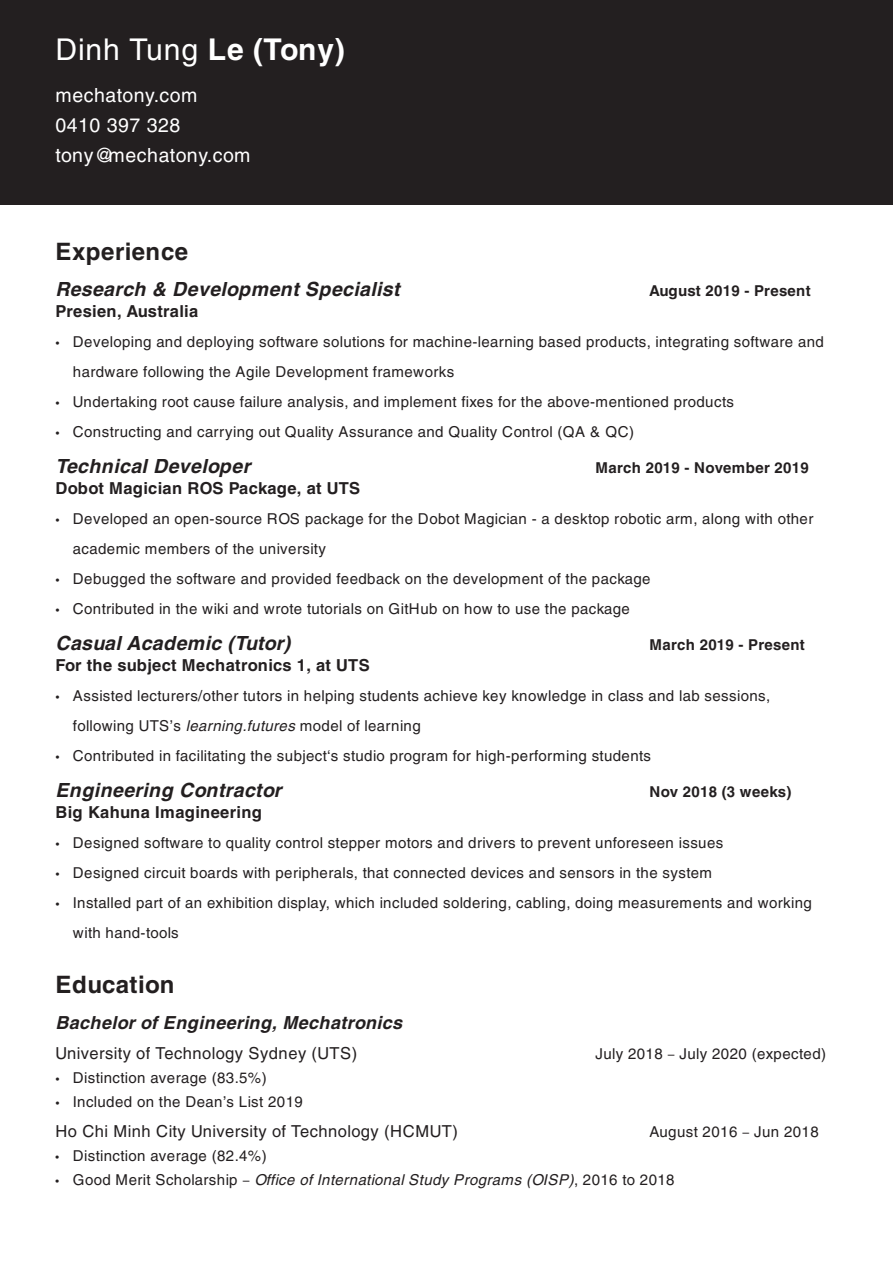
<style>
.page{position:relative;width:893px;height:1263px;background:#fff}
.page>*{position:absolute;margin:0;border:0;box-sizing:border-box;transform-origin:0 0}
.t1{font:30px "UTM Helve";color:#fff}
.t2{font:700 24px "UTM Helve";color:#231f20}
.t3{font:italic 700 19.5px "UTM Helve";color:#231f20}
.t4{font:19.5px/30px "UTM Helve";color:#fff}
.t5{font:italic 700 18px "UTM Helve";color:#231f20}
.t6{font:700 16.5px "UTM Helve";color:#231f20}
.t7{font:16.5px "UTM Helve";color:#231f20}
.t8{font:15px/30px "UTM Helve";color:#231f20}
.t9{font:italic 15px "UTM Helve";color:#231f20}
.t10{font:700 15px "UTM Helve";color:#231f20}
.s1{font-weight:700}
.s2{font-family:"Myriad Pro"}
.s3{font-style:italic}
.s4{font-family:"Myriad Pro";font-style:normal}
.s5{font-style:normal}
</style>
<div class="page">
<div style="left:0;top:0;width:893px;height:204px;background:#231f20"></div>
<div style="left:0;top:0;width:893px;height:205px;border:2px solid #231f20"></div>
<h1 class="t1" style="left:55px;top:25px;width:291px">Dinh Tung <span class="s1">Le (Tony)</span></h1>
<h3 class="t4" style="left:55px;top:78px;width:198px">mechatony.com<br>0410 397 328 tony@mechatony.com</h3>
<h2 class="t2" style="left:55px;top:231px;width:135px">Experience</h2>
<h3 class="t3" style="left:55px;top:272px;width:346px">Research &amp; Development Specialist</h3>
<p class="t10" style="left:649px;top:278px;width:163px">August 2019 - Present</p>
<p class="t6" style="left:55px;top:297px;width:145px">Presien, Australia</p>
<p class="t8" style="left:73px;top:325px;width:753px;text-indent:-18px"><span class="s2">•</span> Developing and deploying software solutions for machine-learning based products, integrating software and hardware following the Agile Development frameworks</p>
<p class="t8" style="left:55px;top:385px;width:681px"><span class="s2">•</span> Undertaking root cause failure analysis, and implement fixes for the above-mentioned products</p>
<p class="t8" style="left:55px;top:415px;width:581px"><span class="s2">•</span> Constructing and carrying out Quality Assurance and Quality Control (QA &amp; QC)</p>
<h3 class="t3" style="left:55px;top:449px;width:197px">Technical Developer</h3>
<p class="t10" style="left:595px;top:455px;width:215px">March 2019 - November 2019</p>
<p class="t6" style="left:55px;top:474px;width:307px">Dobot Magician ROS Package, at UTS</p>
<p class="t8" style="left:73px;top:502px;width:742px;text-indent:-18px"><span class="s2">•</span> Developed an open-source ROS package for the Dobot Magician - a desktop robotic arm, along with other academic members of the university</p>
<p class="t8" style="left:55px;top:562px;width:597px"><span class="s2">•</span> Debugged the software and provided feedback on the development of the package</p>
<p class="t8" style="left:55px;top:592px;width:577px"><span class="s2">•</span> Contributed in the wiki and wrote tutorials on GitHub on how to use the package</p>
<h3 class="t3" style="left:55px;top:626px;width:237px">Casual Academic (Tutor)</h3>
<p class="t10" style="left:649px;top:632px;width:157px">March 2019 - Present</p>
<p class="t6" style="left:55px;top:651px;width:316px">For the subject Mechatronics 1, at UTS</p>
<p class="t8" style="left:73px;top:679px;width:699px;text-indent:-18px"><span class="s2">•</span> Assisted lecturers/other tutors in helping students achieve key knowledge in class and lab sessions, following UTS’s <span class="s3">learning.futures</span> model of learning</p>
<p class="t8" style="left:55px;top:739px;width:598px"><span class="s2">•</span> Contributed in facilitating the subject‘s studio program for high-performing students</p>
<h3 class="t3" style="left:55px;top:773px;width:228px">Engineering Contractor</h3>
<p class="t10" style="left:649px;top:779px;width:144px">Nov 2018 (3 weeks)</p>
<p class="t6" style="left:55px;top:798px;width:209px">Big Kahuna Imagineering</p>
<p class="t8" style="left:55px;top:826px;width:670px"><span class="s2">•</span> Designed software to quality control stepper motors and drivers to prevent unforeseen issues</p>
<p class="t8" style="left:55px;top:856px;width:659px"><span class="s2">•</span> Designed circuit boards with peripherals, that connected devices and sensors in the system</p>
<p class="t8" style="left:73px;top:886px;width:741px;text-indent:-18px"><span class="s2">•</span> Installed part of an exhibition display, which included soldering, cabling, doing measurements and working with hand-tools</p>
<h2 class="t2" style="left:55px;top:964px;width:121px">Education</h2>
<p class="t5" style="left:55px;top:1007px;width:349px">Bachelor of Engineering, Mechatronics</p>
<p class="t7" style="left:55px;top:1040px;width:304px">University of Technology Sydney (UTS)</p>
<p class="t8" style="left:595px;top:1037px;width:233px">July 2018 <span class="s2">–</span> July 2020 (expected)</p>
<p class="t8" style="left:55px;top:1061px;width:213px"><span class="s2">•</span> Distinction average (83.5%)</p>
<p class="t8" style="left:55px;top:1085px;width:249px"><span class="s2">•</span> Included on the Dean’s List 2019</p>
<p class="t7" style="left:55px;top:1118px;width:404px">Ho Chi Minh City University of Technology (HCMUT)</p>
<p class="t8" style="left:649px;top:1115px;width:171px">August 2016 <span class="s2">–</span> Jun 2018</p>
<p class="t8" style="left:55px;top:1139px;width:213px"><span class="s2">•</span> Distinction average (82.4%)</p>
<p class="t9" style="left:55px;top:1167px;width:621px"><span class="s4">•</span> <span class="s5">Good Merit Scholarship</span> <span class="s4">–</span> Office of International Study Programs (OISP)<span class="s5">, 2016 to 2018</span></p>
</div>
